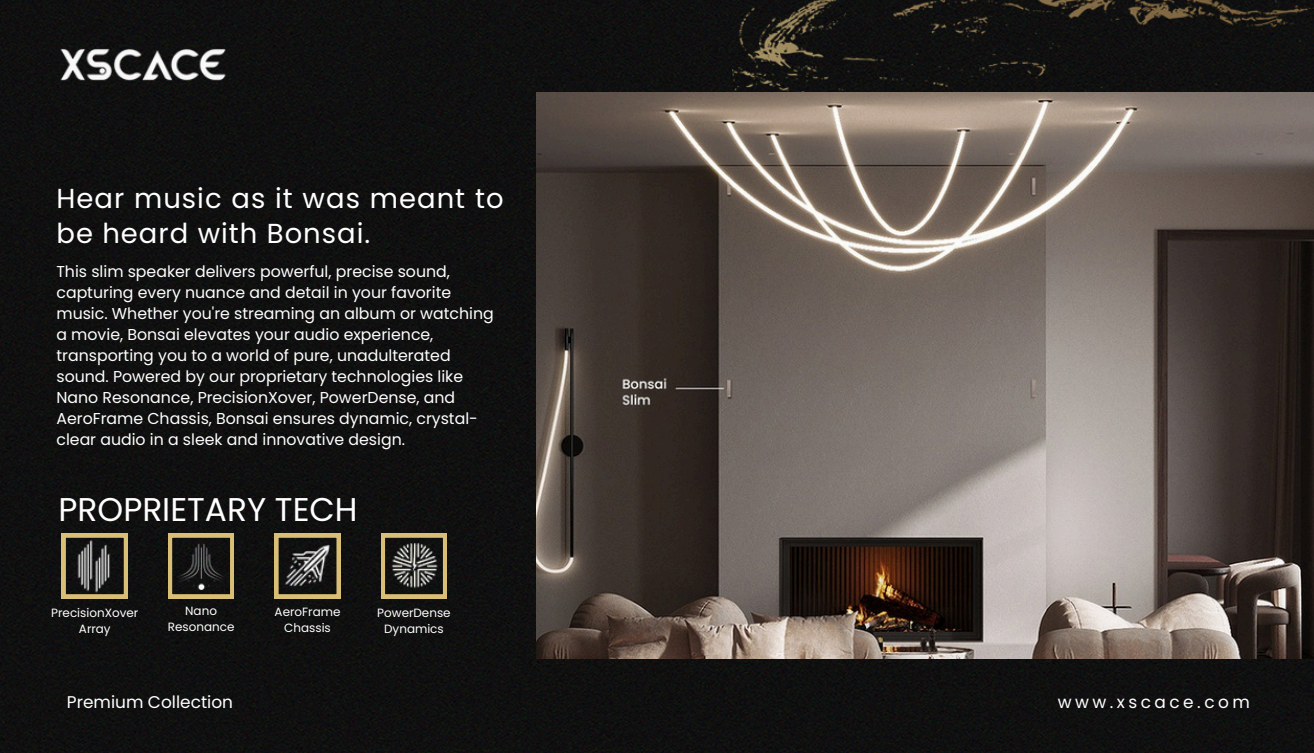
<style>
.page{position:relative;width:1314px;height:753px;background:#fff}
.page>*{position:absolute;margin:0;border:0;box-sizing:border-box;transform-origin:0 0}
.t1{font:32.9px "Poppins";color:#fff}
.t2{font:27.47px/35.4px "Poppins";letter-spacing:.035em;color:#fff}
.t3{font:16.97px "Poppins";color:#fff}
.t4{font:16.97px "Poppins";letter-spacing:.205em;color:#fff}
.t5{font:15.75px/21px "Poppins";color:#fff}
.t6{font:11.9px "Poppins";color:#fff}
</style>
<div class="page">
<img style="left:0;top:0;width:1314px;height:752px">
<img style="left:732px;top:0;width:582px;height:93px">
<img style="left:56px;top:34px;width:178px;height:60px">
<img style="left:536px;top:93px;width:778px;height:564px">
<svg style="left:62px;top:533px;width:66px;height:64px"></svg>
<svg style="left:168px;top:533px;width:66px;height:64px"></svg>
<svg style="left:275px;top:533px;width:65px;height:64px"></svg>
<svg style="left:381px;top:533px;width:66px;height:64px"></svg>
<p class="t2" style="left:56px;top:180px;width:449px">Hear music as it was meant to be heard with Bonsai.</p>
<p class="t5" style="left:56px;top:261px;width:439px">This slim speaker delivers powerful, precise sound, capturing every nuance and detail in your favorite music. Whether you're streaming an album or watching a movie, Bonsai elevates your audio experience, transporting you to a world of pure, unadulterated sound. Powered by our proprietary technologies like Nano Resonance, PrecisionXover, PowerDense, and AeroFrame Chassis, Bonsai ensures dynamic, crystal&shy;clear audio in a sleek and innovative design.</p>
<p class="t1" style="left:59px;top:486px;width:300px">PROPRIETARY TECH</p>
<p class="t6" style="left:51px;top:604px;width:89px">PrecisionXover</p>
<h3 class="t6" style="left:79px;top:620px;width:33px">Array</h3>
<p class="t6" style="left:185px;top:602px;width:33px">Nano</p>
<p class="t6" style="left:168px;top:618px;width:68px">Resonance</p>
<p class="t6" style="left:275px;top:603px;width:67px">AeroFrame</p>
<p class="t6" style="left:284px;top:619px;width:48px">Chassis</p>
<p class="t6" style="left:377px;top:604px;width:75px">PowerDense</p>
<p class="t6" style="left:384px;top:620px;width:61px">Dynamics</p>
<p class="t3" style="left:67px;top:689px;width:168px">Premium Collection</p>
<p class="t4" style="left:1058px;top:689px;width:193px">www.xscace.com</p>
</div>
